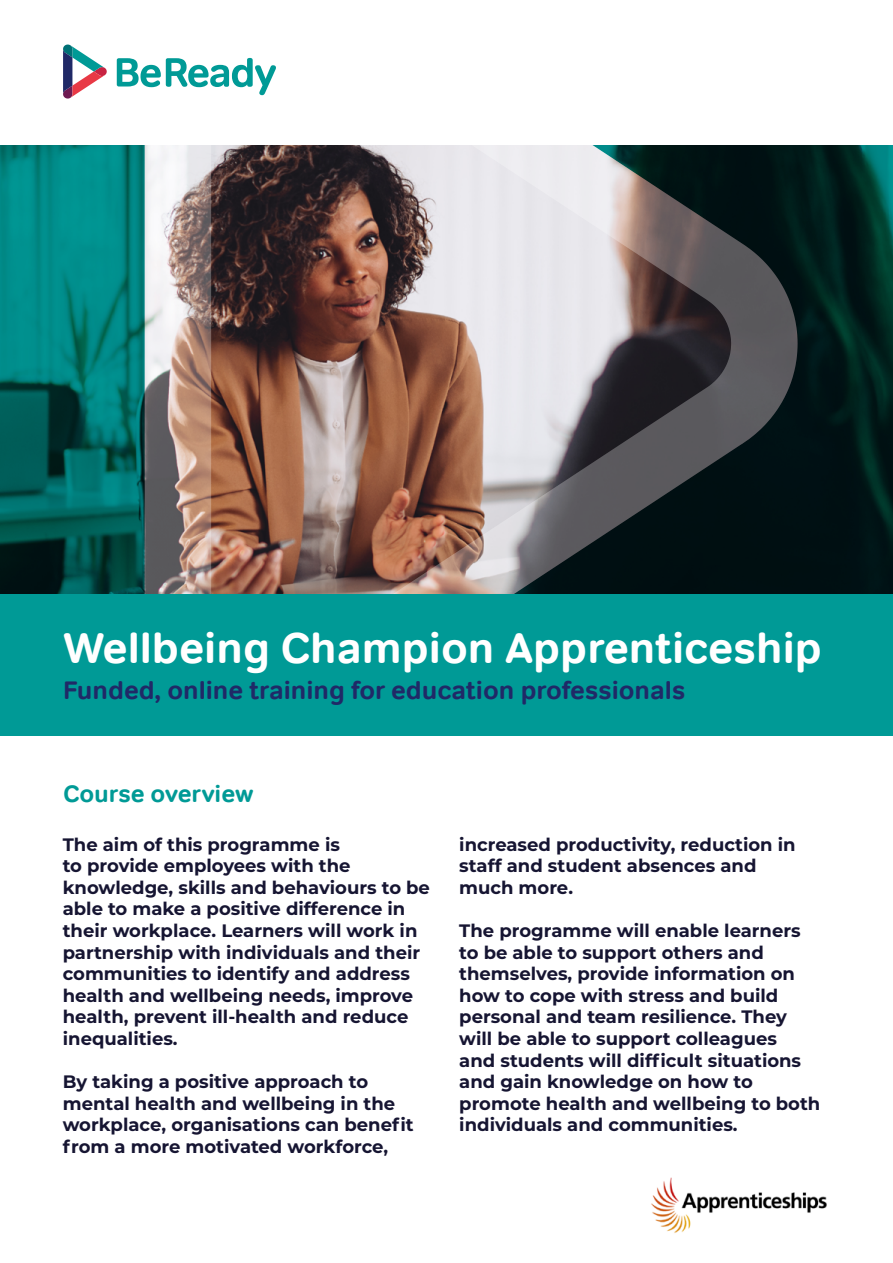
<style>
.page{position:relative;width:893px;height:1263px;background:#fff}
.page>*{position:absolute;margin:0;border:0;box-sizing:border-box;transform-origin:0 0}
.t1{font:700 43.5px "Tondo";color:#fff}
.t2{font:700 25.5px "Tondo";color:#202967}
.t3{font:700 24px "Tondo";color:#009a96}
.t4{font:700 18px/21.6px "Montserrat";color:#161532}
</style>
<div class="page">
<img style="left:651px;top:1177px;width:176px;height:56px">
<svg style="left:0;top:145px;width:893px;height:449px;background:#00504d"></svg>
<svg style="left:145px;top:145px;width:653px;height:449px;background:#7d6e6a"></svg>
<div style="left:0;top:594px;width:893px;height:142px;background:#009a96"></div>
<svg style="left:63px;top:45px;width:44px;height:54px"></svg>
<svg style="left:117px;top:58px;width:159px;height:38px"></svg>
<h1 class="t1" style="left:63px;top:621px;width:760px">Wellbeing Champion Apprenticeship</h1>
<h2 class="t2" style="left:63px;top:674px;width:624px">Funded, online training for education professionals</h2>
<h3 class="t3" style="left:63px;top:779px;width:192px">Course overview</h3>
<p class="t4" style="left:63px;top:832px;width:369px">The aim of this programme is<br>to provide employees with the knowledge, skills and behaviours to be able to make a positive difference in their workplace. Learners will work in partnership with individuals and their communities to identify and address health and wellbeing needs, improve health, prevent ill-health and reduce inequalities.</p>
<p class="t4" style="left:63px;top:1070px;width:352px">By taking a positive approach to mental health and wellbeing in the workplace, organisations can benefit from a more motivated workforce,</p>
<p class="t4" style="left:459px;top:832px;width:338px">increased productivity, reduction in staff and student absences and much more.</p>
<p class="t4" style="left:459px;top:919px;width:363px">The programme will enable learners to be able to support others and themselves, provide information on how to cope with stress and build personal and team resilience. They will be able to support colleagues<br>and students will difficult situations and gain knowledge on how to promote health and wellbeing to both individuals and communities.</p>
</div>
